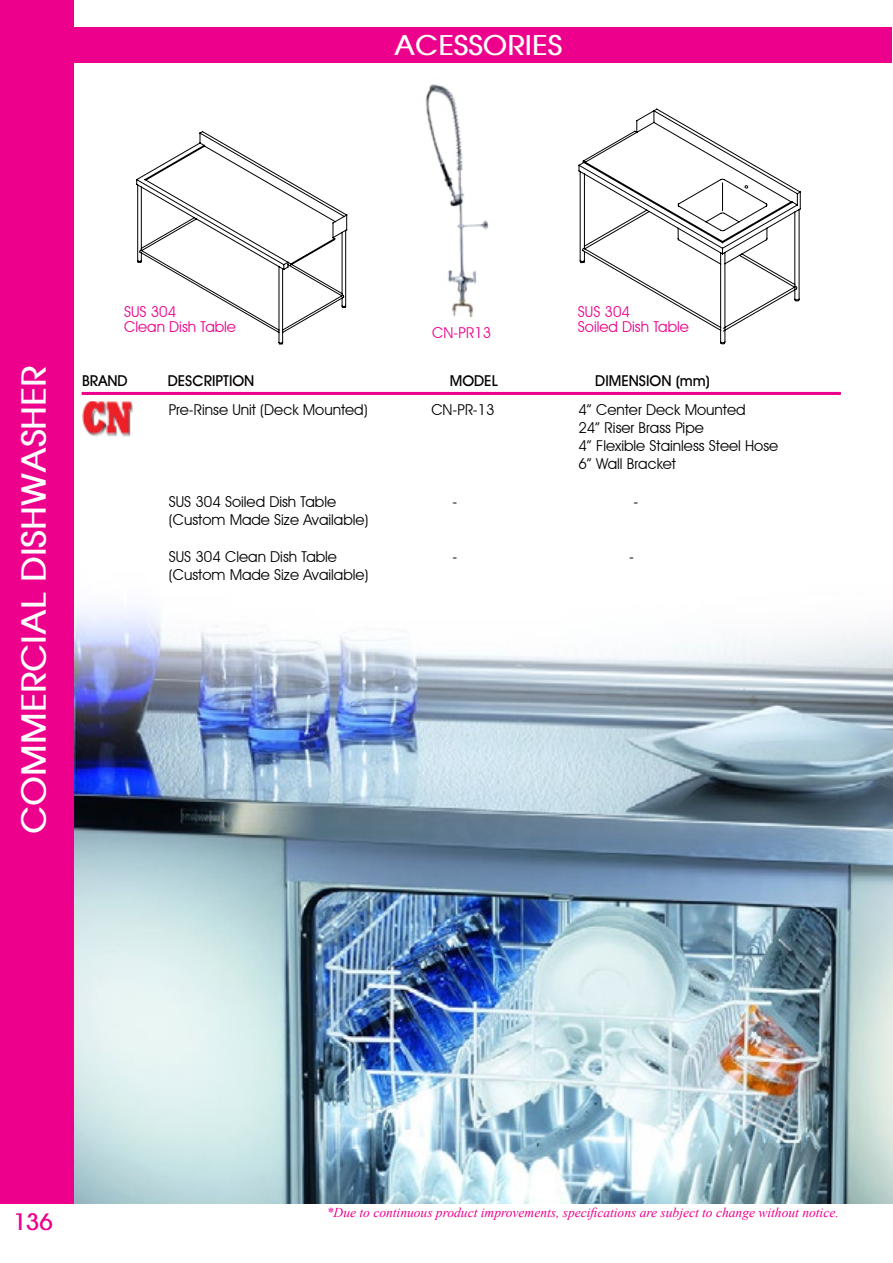
<style>
.page{position:relative;width:893px;height:1263px;background:#fff}
.page>*{position:absolute;margin:0;border:0;box-sizing:border-box;transform-origin:0 0}
.t1{font:700 33px "Avant Garde";color:#fff}
.t2{font:700 27px "Avant Garde";color:#fff}
.t3{font:700 22.5px "Avant Garde";color:#ec008c}
.t4{font:15px/18px "Avant Garde IT Cby BT";color:#000}
.t5{font:15px/15px "Avant Garde IT Cby BT";color:#ec008c}
.t6{font:15px "Avant Garde Md BT Medium";color:#000}
.t7{font:italic 13.5px "Times New Roman";color:#ec008c}
</style>
<div class="page">
<div style="left:0;top:0;width:74px;height:1203px;background:#ec008c"></div>
<div style="left:54px;top:27px;width:837px;height:36px;background:#ec008c"></div>
<img style="left:75px;top:605px;width:818px;height:598px">
<hr style="left:82px;top:392px;width:759px;height:3px;background:#ec008c">
<img style="left:82px;top:401px;width:50px;height:36px">
<img style="left:425px;top:84px;width:64px;height:234px">
<svg style="left:136px;top:131px;width:212px;height:214px"></svg>
<svg style="left:578px;top:108px;width:223px;height:237px"></svg>
<h2 class="t2" style="left:394px;top:28px;width:169px">ACESSORIES</h2>
<h1 class="t1" style="left:13px;top:834px;width:470px;rotate:-90deg">COMMERCIAL DISHWASHER</h1>
<p class="t5" style="left:124px;top:304px;width:113px">SUS 304<br>Clean Dish Table</p>
<p class="t5" style="left:578px;top:304px;width:113px">SUS 304<br>Soiled Dish Table</p>
<p class="t5" style="left:432px;top:325px;width:60px">CN-PR13</p>
<p class="t6" style="left:82px;top:371px;width:47px">BRAND</p>
<p class="t6" style="left:168px;top:371px;width:88px">DESCRIPTION</p>
<p class="t6" style="left:450px;top:371px;width:50px">MODEL</p>
<p class="t6" style="left:595px;top:371px;width:116px">DIMENSION (mm)</p>
<p class="t4" style="left:169px;top:401px;width:200px">Pre-Rinse Unit (Deck Mounted)</p>
<p class="t4" style="left:431px;top:401px;width:65px">CN-PR-13</p>
<p class="t4" style="left:578px;top:401px;width:201px">4” Center Deck Mounted<br>24” Riser Brass Pipe<br>4” Flexible Stainless Steel Hose<br>6” Wall Bracket</p>
<p class="t4" style="left:169px;top:492px;width:169px">SUS 304 Soiled Dish Table</p>
<p class="t4" style="left:452px;top:492px;width:6px">-</p>
<p class="t4" style="left:633px;top:492px;width:6px">-</p>
<p class="t4" style="left:169px;top:510px;width:201px">(Custom Made Size Available)</p>
<p class="t4" style="left:169px;top:548px;width:170px">SUS 304 Clean Dish Table</p>
<p class="t4" style="left:452px;top:548px;width:6px">-</p>
<p class="t4" style="left:629px;top:548px;width:6px">-</p>
<p class="t4" style="left:169px;top:566px;width:201px">(Custom Made Size Available)</p>
<h3 class="t3" style="left:13px;top:1208px;width:42px">136</h3>
<p class="t7" style="left:327px;top:1203px;width:513px">*Due to continuous product improvements, specifications are subject to change without notice.</p>
</div>
